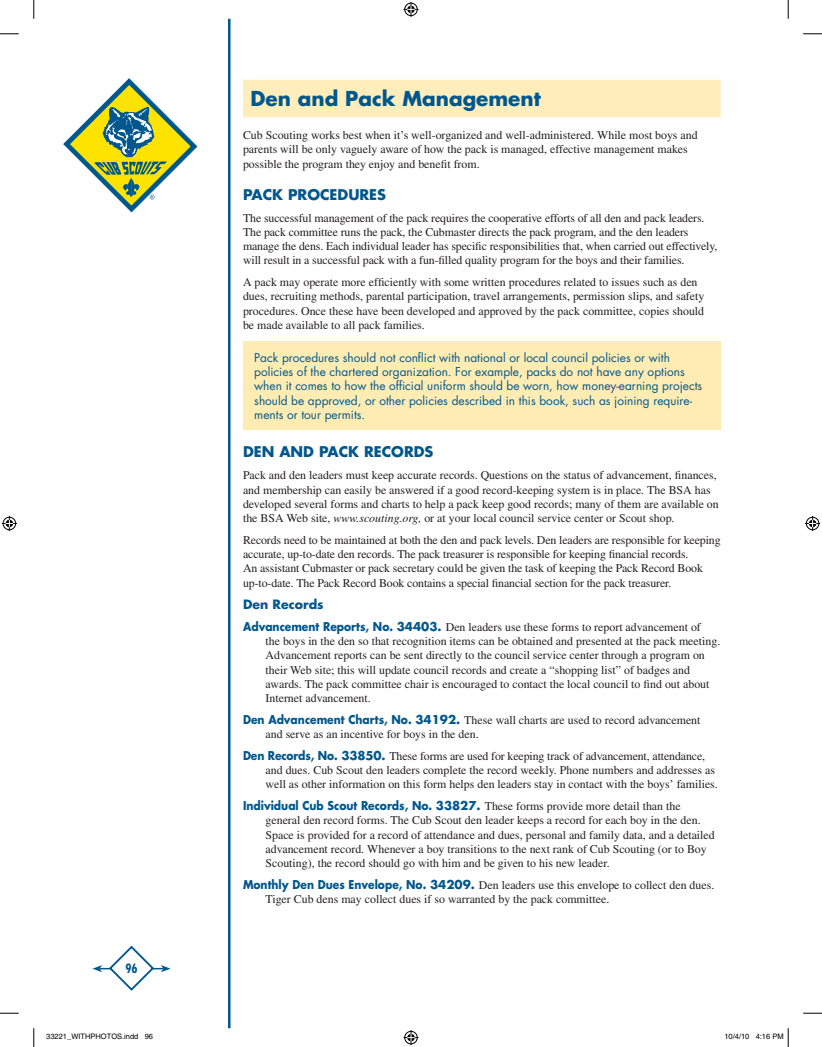
<style>
.page{position:relative;width:822px;height:1047px;background:#fff}
.page>*{position:absolute;margin:0;border:0;box-sizing:border-box;transform-origin:0 0}
.t1{font:700 20px "Futura";color:#00578d}
.t2{font:700 14.38px "Futura";color:#00578d}
.t3{font:700 12.5px "Futura";color:#00578d}
.t4{font:700 condensed 12.5px "Futura";color:#00578d}
.t5{font:11.88px/14.2px "Times";color:#231f20}
.t6{font:11.88px/14.2px "Futura";color:#00578d}
.t7{font:700 11.88px "Futura";color:#00578d;scale:.9 1}
.t8{font:7.5px "Helvetica";color:#000}
.s1{font-style:italic}
.s2{font-family:"Futura";font-weight:700;color:#00578d}
.s3{font-family:"Times";font-weight:400;color:#231f20}
</style>
<div class="page">
<svg style="left:64px;top:79px;width:133px;height:133px"></svg>
<hr style="left:100px;top:967px;width:63px;height:2px;background:#00578d">
<svg style="left:92px;top:965px;width:10px;height:7px"></svg>
<svg style="left:161px;top:965px;width:9px;height:7px"></svg>
<svg style="left:108px;top:945px;width:47px;height:46px"></svg>
<div style="left:243px;top:80px;width:477px;height:37px;background:#ffeebc"></div>
<div style="left:243px;top:341px;width:477px;height:89px;background:#ffecb3"></div>
<hr style="left:228px;top:19px;width:2px;height:1009px;background:#00578d">
<svg style="left:0;top:33px;width:19px;height:2px"></svg>
<svg style="left:803px;top:33px;width:18px;height:2px"></svg>
<svg style="left:0;top:1012px;width:19px;height:1px"></svg>
<svg style="left:803px;top:1012px;width:18px;height:1px"></svg>
<svg style="left:33px;top:0;width:2px;height:19px"></svg>
<svg style="left:33px;top:1028px;width:2px;height:18px"></svg>
<svg style="left:787px;top:0;width:1px;height:19px"></svg>
<svg style="left:403px;top:2px;width:15px;height:15px"></svg>
<svg style="left:403px;top:1030px;width:15px;height:14px"></svg>
<svg style="left:2px;top:516px;width:15px;height:15px"></svg>
<svg style="left:805px;top:516px;width:14px;height:15px"></svg>
<svg style="left:787px;top:1028px;width:1px;height:18px"></svg>
<p class="t4" style="left:125px;top:963px;width:14px">96</p>
<h1 class="t1" style="left:250px;top:89px;width:292px">Den and Pack Management</h1>
<p class="t5" style="left:243px;top:129px;width:456px">Cub Scouting works best when it’s well-organized and well-administered. While most boys and parents will be only vaguely aware of how the pack is managed, effective management makes possible the program they enjoy and benefit from.</p>
<p class="t2" style="left:243px;top:188px;width:144px">PACK PROCEDURES</p>
<p class="t5" style="left:243px;top:211px;width:476px">The successful management of the pack requires the cooperative efforts of all den and pack leaders.<br>The pack committee runs the pack, the Cubmaster directs the pack program, and the den leaders manage the dens. Each individual leader has specific responsibilities that, when carried out effectively, will result in a successful pack with a fun-filled quality program for the boys and their families.</p>
<p class="t5" style="left:243px;top:276px;width:462px">A pack may operate more efficiently with some written procedures related to issues such as den dues, recruiting methods, parental participation, travel arrangements, permission slips, and safety procedures. Once these have been developed and approved by the pack committee, copies should be made available to all pack families.</p>
<p class="t6" style="left:254px;top:351px;width:449px">Pack procedures should not conflict with national or local council policies or with policies of the chartered organization. For example, packs do not have any options when it comes to how the official uniform should be worn, how money-earning projects should be approved, or other policies described in this book, such as joining require&shy;ments or tour permits.</p>
<p class="t2" style="left:243px;top:445px;width:192px">DEN AND PACK RECORDS</p>
<p class="t5" style="left:243px;top:469px;width:477px">Pack and den leaders must keep accurate records. Questions on the status of advancement, finances, and membership can easily be answered if a good record-keeping system is in place. The BSA has developed several forms and charts to help a pack keep good records; many of them are available on the BSA Web site, <span class="s1">www.scouting.org,</span> or at your local council service center or Scout shop.</p>
<p class="t5" style="left:243px;top:533px;width:479px">Records need to be maintained at both the den and pack levels. Den leaders are responsible for keeping accurate, up-to-date den records. The pack treasurer is responsible for keeping financial records.<br>An assistant Cubmaster or pack secretary could be given the task of keeping the Pack Record Book up-to-date. The Pack Record Book contains a special financial section for the pack treasurer.</p>
<p class="t3" style="left:243px;top:598px;width:82px">Den Records</p>
<p class="t5" style="left:265px;top:620px;width:456px;text-indent:-22px"><span class="s2">Advancement Reports, No. 34403.</span> Den leaders use these forms to report advancement of<br>the boys in the den so that recognition items can be obtained and presented at the pack meeting.<br>Advancement reports can be sent directly to the council service center through a program on their Web site; this will update council records and create a “shopping list” of badges and awards. The pack committee chair is encouraged to contact the local council to find out about Internet advancement.</p>
<p class="t5" style="left:265px;top:713px;width:436px;text-indent:-22px"><span class="s2">Den Advancement Charts, No. 34192.</span> These wall charts are used to record advancement and serve as an incentive for boys in the den.</p>
<p class="t5" style="left:265px;top:749px;width:453px;text-indent:-22px"><span class="s2">Den Records, No. 33850.</span> These forms are used for keeping track of advancement, attendance, and dues. Cub Scout den leaders complete the record weekly. Phone numbers and addresses as well as other information on this form helps den leaders stay in contact with the boys’ families.</p>
<p class="t7" style="left:243px;top:800px;width:487px">Individual Cub Scout Records, No. 33827. <span class="s3">These forms provide more detail than the</span></p>
<p class="t5" style="left:265px;top:814px;width:450px">general den record forms. The Cub Scout den leader keeps a record for each boy in the den.<br>Space is provided for a record of attendance and dues, personal and family data, and a detailed advancement record. Whenever a boy transitions to the next rank of Cub Scouting (or to Boy Scouting), the record should go with him and be given to his new leader.</p>
<p class="t5" style="left:265px;top:878px;width:450px;text-indent:-22px"><span class="s2">Monthly Den Dues Envelope, No. 34209.</span> Den leaders use this envelope to collect den dues.<br>Tiger Cub dens may collect dues if so warranted by the pack committee.</p>
<p class="t8" style="left:46px;top:1033px;width:108px">33221_WITHPHOTOS.indd 96</p>
<p class="t8" style="left:724px;top:1033px;width:61px">10/4/10 4:16 PM</p>
</div>
